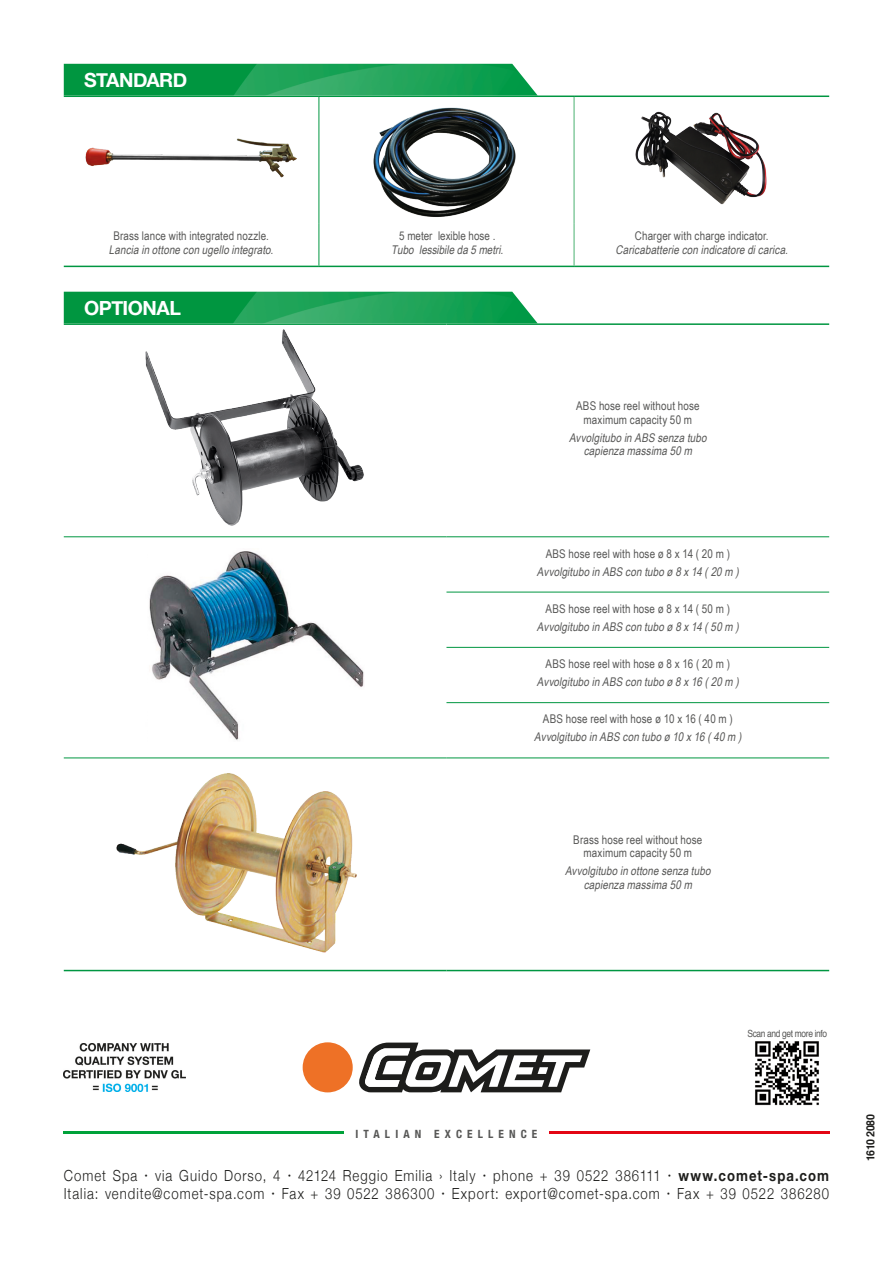
<style>
.page{position:relative;width:893px;height:1263px;background:#fff}
.page>*{position:absolute;margin:0;border:0;box-sizing:border-box;transform-origin:0 0}
.t1{font:700 19.5px "Helvetica Neue";letter-spacing:-.03em;color:#fff}
.t2{font:300 15.3px/18px "Helvetica Neue";letter-spacing:.075em;color:#1d1d1b;scale:.86 1}
.t3{font:italic 12px/13.5px "Arial Narrow";color:#575756;text-align:center}
.t4{font:12px/13.5px "Arial Narrow";letter-spacing:.01em;color:#575756;text-align:center}
.t5{font:700 condensed 11.4px "Helvetica Neue";letter-spacing:.45em;color:#575756}
.t6{font:700 11.25px "Helvetica";letter-spacing:-.04em;color:#1d1d1b;scale:.95 1}
.t7{font:9.9px "Helvetica";letter-spacing:-.04em;color:#575756;scale:.85 1}
.s1{font-family:"Arial Rounded MT Bold";font-weight:400}
.s2{font-weight:700}
</style>
<div class="page">
<hr style="left:64px;top:1131px;width:280px;height:2px;background:#00a23a">
<hr style="left:549px;top:1131px;width:280px;height:2px;background:#e30614">
<svg style="left:359px;top:1042px;width:231px;height:50px"></svg>
<div style="left:303px;top:1042px;width:50px;height:50px;background:#ee7126;border-radius:50%"></div>
<img style="left:755px;top:1041px;width:64px;height:64px">
<img style="left:64px;top:1043px;width:122px;height:49px">
<hr style="left:64px;top:323px;width:382px;height:2px;background:#009641">
<hr style="left:446px;top:323px;width:383px;height:2px;background:#009641">
<hr style="left:446px;top:592px;width:383px;height:1px;background:#009641">
<hr style="left:446px;top:647px;width:383px;height:1px;background:#009641">
<hr style="left:446px;top:702px;width:383px;height:1px;background:#009641">
<hr style="left:64px;top:970px;width:382px;height:1px;background:#009641">
<hr style="left:446px;top:970px;width:383px;height:1px;background:#009641">
<hr style="left:64px;top:536px;width:382px;height:1px;background:#009641">
<hr style="left:446px;top:536px;width:383px;height:1px;background:#009641">
<hr style="left:64px;top:757px;width:382px;height:1px;background:#009641">
<hr style="left:446px;top:757px;width:383px;height:1px;background:#009641">
<img style="left:145px;top:329px;width:219px;height:197px">
<img style="left:149px;top:551px;width:215px;height:190px">
<img style="left:116px;top:773px;width:241px;height:180px">
<img style="left:64px;top:292px;width:474px;height:31px">
<hr style="left:64px;top:96px;width:255px;height:1px;background:#009641">
<hr style="left:319px;top:96px;width:255px;height:1px;background:#009641">
<hr style="left:574px;top:96px;width:255px;height:1px;background:#009641">
<hr style="left:64px;top:266px;width:255px;height:1px;background:#009641">
<hr style="left:319px;top:266px;width:255px;height:1px;background:#009641">
<hr style="left:574px;top:266px;width:255px;height:1px;background:#009641">
<hr style="left:574px;top:97px;width:1px;height:127px;background:#4ab271">
<hr style="left:574px;top:224px;width:1px;height:42px;background:#4ab271">
<hr style="left:319px;top:97px;width:1px;height:127px;background:#009641">
<hr style="left:319px;top:224px;width:1px;height:42px;background:#009641">
<img style="left:85px;top:138px;width:212px;height:40px">
<img style="left:373px;top:107px;width:143px;height:110px">
<img style="left:635px;top:111px;width:132px;height:94px">
<img style="left:64px;top:64px;width:474px;height:32px">
<h1 class="t1" style="left:84px;top:64px;width:105px">STANDARD</h1>
<p class="t4" style="left:113px;top:229px;width:157px">Brass lance with integrated nozzle.</p>
<p class="t3" style="left:109px;top:242px;width:169px">Lanciainottoneconugellointegrato.</p>
<h1 class="t1" style="left:84px;top:292px;width:98px">OPTIONAL</h1>
<p class="t4" style="left:399px;top:229px;width:98px">5 meter lexible hose .</p>
<p class="t3" style="left:391px;top:242px;width:117px">Tubo lessibileda5metri.</p>
<p class="t4" style="left:635px;top:229px;width:135px">Charger with charge indicator.</p>
<p class="t3" style="left:616px;top:242px;width:177px">Caricabatterieconindicatore dicarica.</p>
<p class="t4" style="left:576px;top:399px;width:125px">ABS hose reel without hose maximum capacity 50 m</p>
<p class="t3" style="left:569px;top:430px;width:142px">AvvolgituboinABS senzatubo capienzamassima50m</p>
<p class="t4" style="left:546px;top:546px;width:186px">ABS hose reel with hose ø 8 x 14 ( 20 m )</p>
<p class="t3" style="left:537px;top:564px;width:206px">AvvolgituboinABS contuboø 8x14(20m )</p>
<p class="t4" style="left:546px;top:601px;width:186px">ABS hose reel with hose ø 8 x 14 ( 50 m )</p>
<p class="t3" style="left:537px;top:619px;width:206px">AvvolgituboinABS contuboø 8x14(50m )</p>
<p class="t4" style="left:546px;top:657px;width:186px">ABS hose reel with hose ø 8 x 16 ( 20 m )</p>
<p class="t3" style="left:537px;top:674px;width:206px">AvvolgituboinABS contuboø 8x16(20m )</p>
<p class="t4" style="left:543px;top:712px;width:191px">ABS hose reel with hose ø 10 x 16 ( 40 m )</p>
<p class="t3" style="left:534px;top:730px;width:212px">AvvolgituboinABS contuboø 10x16(40m )</p>
<p class="t4" style="left:573px;top:832px;width:131px">Brass hose reel without hose maximum capacity 50 m</p>
<p class="t3" style="left:565px;top:864px;width:150px">Avvolgituboin ottone senzatubo capienzamassima50m</p>
<p class="t5" style="left:356px;top:1124px;width:183px">ITALIAN EXCELLENCE</p>
<p class="t7" style="left:747px;top:1026px;width:96px">Scan and get more info</p>
<p class="t2" style="left:64px;top:1165px;width:891px">Comet Spa <span class="s1">∙</span> via Guido Dorso, 4 <span class="s1">∙</span> 42124 Reggio Emilia › Italy <span class="s1">∙</span> phone + 39 0522 386111 <span class="s1">∙</span> <span class="s2">www.comet-spa.com<br></span>Italia: vendite@comet-spa.com <span class="s1">∙</span> Fax + 39 0522 386300 <span class="s1">∙</span> Export: export@comet-spa.com <span class="s1">∙</span> Fax + 39 0522 386280</p>
<p class="t6" style="left:861px;top:1161px;width:51px;rotate:-90deg">1610 2080</p>
</div>
